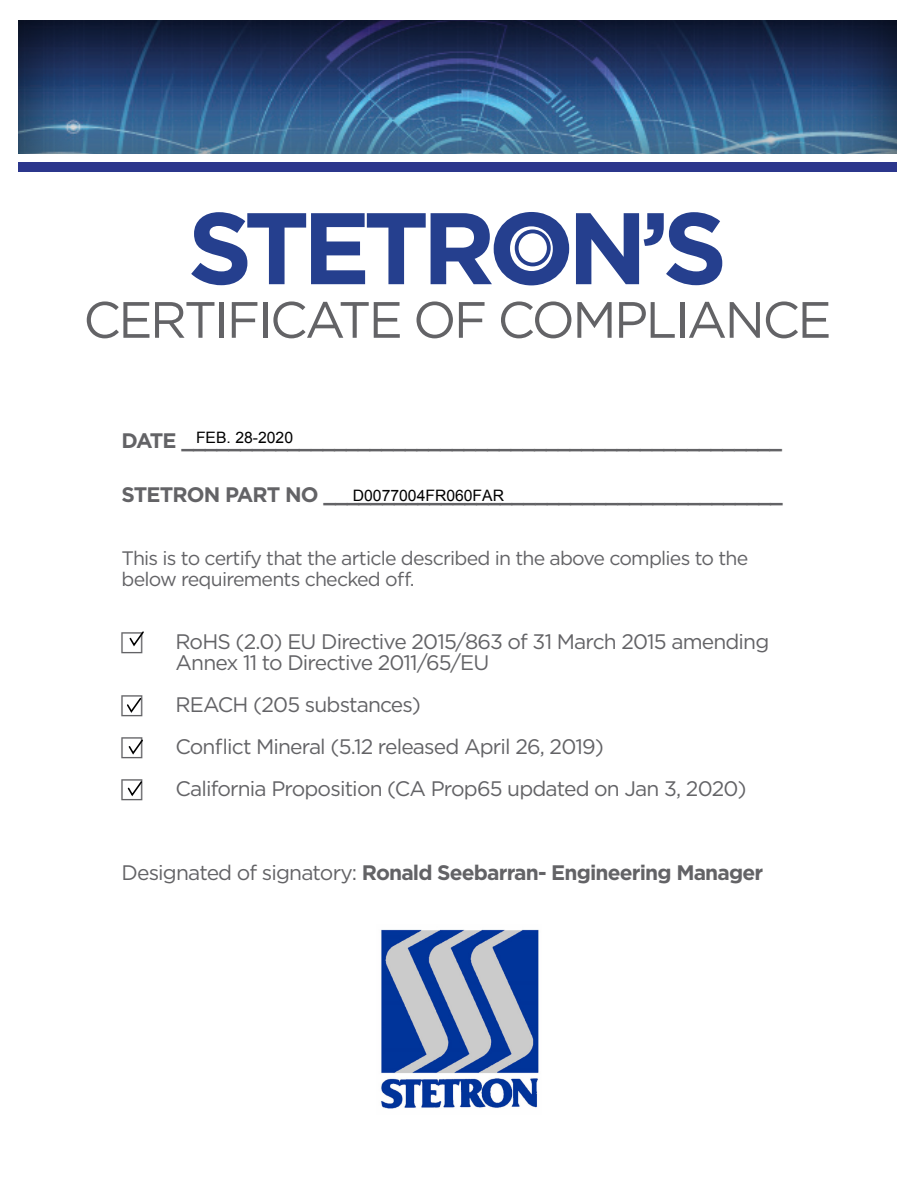
<style>
.page{position:relative;width:918px;height:1188px;background:#fff}
.page>*{position:absolute;margin:0;border:0;box-sizing:border-box;transform-origin:0 0}
.t1{font:700 101.4px "Gotham";letter-spacing:-.07em;color:#253f8e}
.t2{font:51px "Gotham";letter-spacing:-.05em;color:#636366}
.t3{font:21px/21px "Gotham";letter-spacing:-.04em;color:#636366}
.t4{font:700 21px "Gotham";letter-spacing:-.04em;color:#636366}
.t5{font:19.5px "Gotham";letter-spacing:-.04em;color:#636366}
.t6{font:15.75px "Arial";color:#000}
.s1{font-weight:400}
</style>
<div class="page">
<div style="left:17px;top:19px;width:881px;height:135px;background:#231f20;opacity:.75"></div>
<div style="left:18px;top:162px;width:879px;height:9px;background:#2b368c"></div>
<div style="left:515px;top:229px;width:36px;height:37px;border:4px solid #253f8e;border-radius:50%"></div>
<img style="left:381px;top:929px;width:158px;height:180px">
<svg style="left:129px;top:631px;width:15px;height:16px"></svg>
<svg style="left:127px;top:698px;width:15px;height:15px"></svg>
<svg style="left:128px;top:739px;width:15px;height:16px"></svg>
<svg style="left:127px;top:781px;width:15px;height:16px"></svg>
<p class="t1" style="left:188px;top:181px;width:541px">STETRON’S</p>
<p class="t2" style="left:83px;top:287px;width:750px">CERTIFICATE OF COMPLIANCE</p>
<p class="t6" style="left:196px;top:427px;width:99px">FEB. 28-2020</p>
<p class="t4" style="left:122px;top:426px;width:662px">DATE ___________________________________________________</p>
<p class="t4" style="left:122px;top:480px;width:663px">STETRON PART NO _______________________________________</p>
<p class="t6" style="left:353px;top:485px;width:153px">D0077004FR060FAR</p>
<p class="t5" style="left:122px;top:545px;width:628px">This is to certify that the article described in the above complies to the</p>
<p class="t5" style="left:122px;top:566px;width:295px">below requirements checked off.</p>
<p class="t3" style="left:175px;top:630px;width:595px">RoHS (2.0) EU Directive 2015/863 of 31 March 2015 amending<br>Annex 11 to Directive 2011/65/EU</p>
<p class="t3" style="left:175px;top:693px;width:247px">REACH (205 substances)</p>
<p class="t3" style="left:175px;top:735px;width:430px">Conflict Mineral (5.12 released April 26, 2019)</p>
<p class="t3" style="left:175px;top:777px;width:573px">California Proposition (CA Prop65 updated on Jan 3, 2020)</p>
<p class="t4" style="left:122px;top:858px;width:643px"><span class="s1">Designated of signatory:</span> Ronald Seebarran- Engineering Manager</p>
</div>
